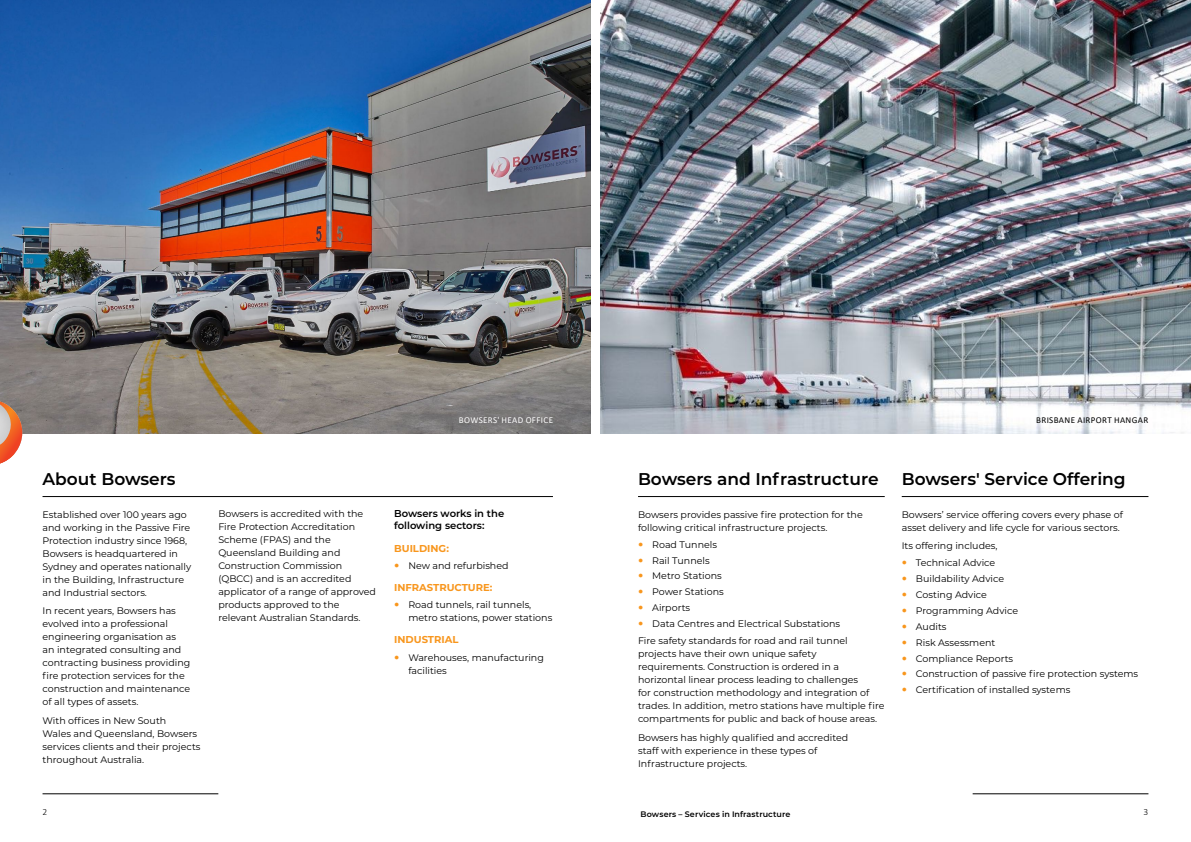
<style>
.page{position:relative;width:1191px;height:842px;background:#fff}
.page>*{position:absolute;margin:0;border:0;box-sizing:border-box;transform-origin:0 0}
.t1{font:600 17px "Montserrat";color:#000}
.t2{font:600 10px/12px "Montserrat";color:#000}
.t3{font:700 10px "Montserrat";color:#f8961d}
.t4{font:9.5px/13px "Montserrat";color:#000}
.t5{font:300 9.5px "Calibri";color:#000}
.t6{font:9px "Calibri";letter-spacing:.04em;color:#000}
.t7{font:9px "Calibri";letter-spacing:.04em;color:#fff}
.t8{font:600 8px "Montserrat";letter-spacing:.01em;color:#000}
</style>
<div class="page">
<hr style="left:43px;top:793px;width:175px;height:1px;background:#000">
<hr style="left:972px;top:793px;width:176px;height:1px;background:#000">
<hr style="left:43px;top:496px;width:510px;height:1px;background:#000">
<hr style="left:901px;top:496px;width:247px;height:1px;background:#000">
<img style="left:0;top:0;width:1191px;height:433px">
<svg style="left:0;top:400px;width:22px;height:64px"></svg>
<hr style="left:638px;top:496px;width:246px;height:1px;background:#000">
<div style="left:591px;top:0;width:9px;height:494px;background:#fff"></div>
<p class="t7" style="left:459px;top:416px;width:96px">BOWSERS' HEAD OFFICE</p>
<p class="t6" style="left:1036px;top:416px;width:114px">BRISBANE AIRPORT HANGAR</p>
<h1 class="t1" style="left:43px;top:467px;width:135px">About Bowsers</h1>
<p class="t4" style="left:43px;top:507px;width:150px">Established over 100 years ago and working in the Passive Fire<br>Protection industry since 1968,<br>Bowsers is headquartered in<br>Sydney and operates nationally in the Building, Infrastructure and Industrial sectors.</p>
<p class="t4" style="left:43px;top:604px;width:149px">In recent years, Bowsers has evolved into a professional engineering organisation as an integrated consulting and contracting business providing fire protection services for the construction and maintenance of all types of assets.</p>
<p class="t4" style="left:43px;top:714px;width:159px">With offices in New South<br>Wales and Queensland, Bowsers services clients and their projects throughout Australia.</p>
<p class="t4" style="left:218px;top:507px;width:159px">Bowsers is accredited with the<br>Fire Protection Accreditation<br>Scheme (FPAS) and the<br>Queensland Building and<br>Construction Commission (QBCC) and is an accredited applicator of a range of approved products approved to the relevant Australian Standards.</p>
<p class="t2" style="left:394px;top:507px;width:112px">Bowsers works in the following sectors:</p>
<p class="t3" style="left:394px;top:541px;width:56px">BUILDING:</p>
<p class="t4" style="left:408px;top:559px;width:102px">New and refurbished</p>
<p class="t3" style="left:394px;top:580px;width:100px">INFRASTRUCTURE:</p>
<p class="t4" style="left:408px;top:598px;width:145px">Road tunnels, rail tunnels, metro stations, power stations</p>
<p class="t3" style="left:394px;top:632px;width:66px">INDUSTRIAL</p>
<p class="t4" style="left:408px;top:650px;width:137px">Warehouses, manufacturing facilities</p>
<h1 class="t1" style="left:638px;top:467px;width:242px">Bowsers and Infrastructure</h1>
<p class="t4" style="left:638px;top:507px;width:226px">Bowsers provides passive fire protection for the following critical infrastructure projects.</p>
<p class="t4" style="left:652px;top:536px;width:190px;line-height:15.8px">Road Tunnels<br>Rail Tunnels<br>Metro Stations<br>Power Stations<br>Airports<br>Data Centres and Electrical Substations</p>
<p class="t4" style="left:638px;top:634px;width:248px">Fire safety standards for road and rail tunnel projects have their own unique safety requirements. Construction is ordered in a horizontal linear process leading to challenges<br>for construction methodology and integration of trades. In addition, metro stations have multiple fire compartments for public and back of house areas.</p>
<p class="t4" style="left:638px;top:731px;width:212px">Bowsers has highly qualified and accredited staff with experience in these types of<br>Infrastructure projects.</p>
<h1 class="t1" style="left:901px;top:467px;width:225px">Bowsers' Service Offering</h1>
<p class="t4" style="left:901px;top:507px;width:223px">Bowsers’ service offering covers every phase of asset delivery and life cycle for various sectors.</p>
<p class="t4" style="left:901px;top:537px;width:97px;line-height:17.3px;text-align:right">Its offering includes,<br>Technical Advice</p>
<p class="t4" style="left:916px;top:571px;width:224px;line-height:15.8px">Buildability Advice<br>Costing Advice<br>Programming Advice<br>Audits<br>Risk Assessment<br>Compliance Reports<br>Construction of passive fire protection systems<br>Certification of installed systems</p>
<p class="t5" style="left:43px;top:808px;width:6px">2</p>
<p class="t8" style="left:640px;top:808px;width:151px">Bowsers – Services in Infrastructure</p>
<p class="t5" style="left:1143px;top:808px;width:6px">3</p>
</div>
